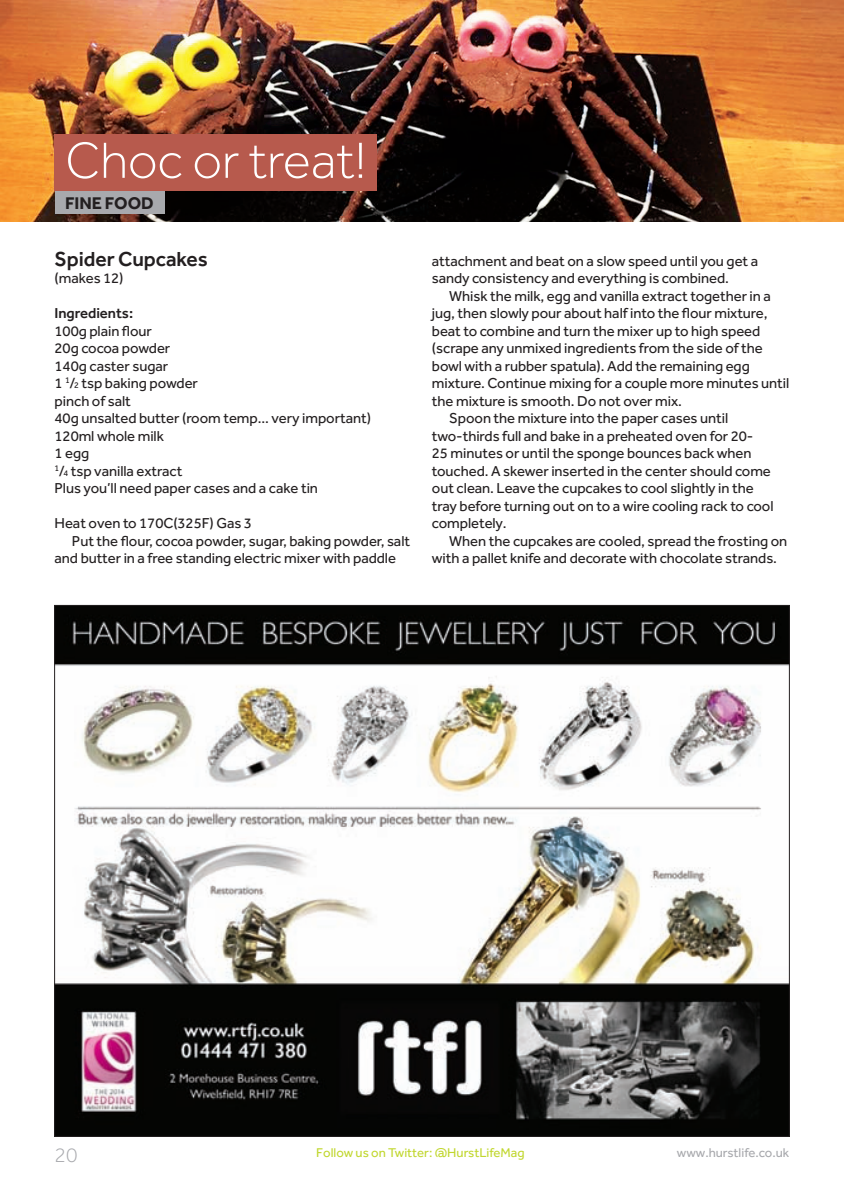
<style>
.page{position:relative;width:844px;height:1191px;background:#fff}
.page>*{position:absolute;margin:0;border:0;box-sizing:border-box;transform-origin:0 0}
.t1{font:300 52.5px "Effra";letter-spacing:-.005em;color:#fff}
.t2{font:500 21px "Effra";letter-spacing:-.005em;color:#231f20}
.t3{font:300 21px "Effra";color:#a8a9ad}
.t4{font:700 17.5px "Effra";color:#231f20}
.t5{font:14.88px/17.5px "Effra";letter-spacing:-.005em;color:#231f20}
.t6{font:500 14.88px "Effra";letter-spacing:-.005em;color:#231f20}
.t7{font:13.12px "Effra";color:#c1d72f}
.t8{font:13.12px "Effra";color:#a8a9ad}
.s1{font-size:8.75px}
</style>
<div class="page">
<img style="left:56px;top:607px;width:731px;height:527px">
<img style="left:0;top:0;width:843px;height:222px">
<div style="left:55px;top:134px;width:322px;height:57px;background:#b75a4d"></div>
<div style="left:55px;top:191px;width:109px;height:22px;background:#a8a9ad"></div>
<hr style="left:843px;top:0;width:1px;height:222px;background:#b75a4d">
<h1 class="t1" style="left:65px;top:131px;width:302px">Choc or treat!</h1>
<p class="t4" style="left:65px;top:192px;width:53px">FINE FOO</p>
<p class="t4" style="left:141px;top:192px;width:14px">D</p>
<h2 class="t2" style="left:55px;top:246px;width:155px">Spider Cupcakes</h2>
<p class="t5" style="left:55px;top:269px;width:70px">(makes 12)</p>
<p class="t6" style="left:55px;top:304px;width:80px">Ingredients:</p>
<p class="t5" style="left:55px;top:322px;width:318px">100g plain flour<br>20g cocoa powder<br>140g caster sugar<br>1 <sup>1</sup>/<span class="s1">2</span> tsp baking powder<br>pinch of salt<br>40g unsalted butter (room temp... very important)<br>120ml whole milk<br>1 egg<br><sup>1</sup>/<span class="s1">4</span> tsp vanilla extract<br>Plus you’ll need paper cases and a cake tin</p>
<p class="t5" style="left:55px;top:514px;width:199px">Heat oven to 170C(325F) Gas 3</p>
<p class="t5" style="left:72px;top:532px;width:339px">Put the flour, cocoa powder, sugar, baking powder, salt</p>
<p class="t5" style="left:55px;top:549px;width:343px">and butter in a free standing electric mixer with paddle</p>
<p class="t5" style="left:432px;top:252px;width:328px">attachment and beat on a slow speed until you get a sandy consistency and everything is combined.</p>
<p class="t5" style="left:449px;top:287px;width:323px">Whisk the milk, egg and vanilla extract together in a</p>
<p class="t5" style="left:432px;top:304px;width:337px">jug, then slowly pour about half into the flour mixture,</p>
<p class="t5" style="left:432px;top:322px;width:330px">beat to combine and turn the mixer up to high speed</p>
<p class="t5" style="left:432px;top:339px;width:332px">(scrape any unmixed ingredients from the side of the</p>
<p class="t5" style="left:432px;top:357px;width:319px">bowl with a rubber spatula). Add the remaining egg</p>
<p class="t5" style="left:432px;top:374px;width:359px">mixture. Continue mixing for a couple more minutes until</p>
<p class="t5" style="left:432px;top:392px;width:251px">the mixture is smooth. Do not over mix.</p>
<p class="t5" style="left:449px;top:409px;width:280px">Spoon the mixture into the paper cases until</p>
<p class="t5" style="left:432px;top:427px;width:323px">two-thirds full and bake in a preheated oven for 20-</p>
<p class="t5" style="left:432px;top:444px;width:321px">25 minutes or until the sponge bounces back when</p>
<p class="t5" style="left:432px;top:462px;width:340px">touched. A skewer inserted in the center should come</p>
<p class="t5" style="left:432px;top:479px;width:323px">out clean. Leave the cupcakes to cool slightly in the</p>
<p class="t5" style="left:432px;top:497px;width:343px">tray before turning out on to a wire cooling rack to cool</p>
<p class="t5" style="left:432px;top:514px;width:76px">completely.</p>
<p class="t5" style="left:449px;top:532px;width:339px">When the cupcakes are cooled, spread the frosting on</p>
<p class="t5" style="left:432px;top:549px;width:346px">with a pallet knife and decorate with chocolate strands.</p>
<h2 class="t3" style="left:55px;top:1143px;width:24px">20</h2>
<p class="t7" style="left:316px;top:1144px;width:210px">Follow us on Twitter: @HurstLifeMag</p>
<p class="t8" style="left:676px;top:1144px;width:114px">www.hurstlife.co.uk</p>
</div>
